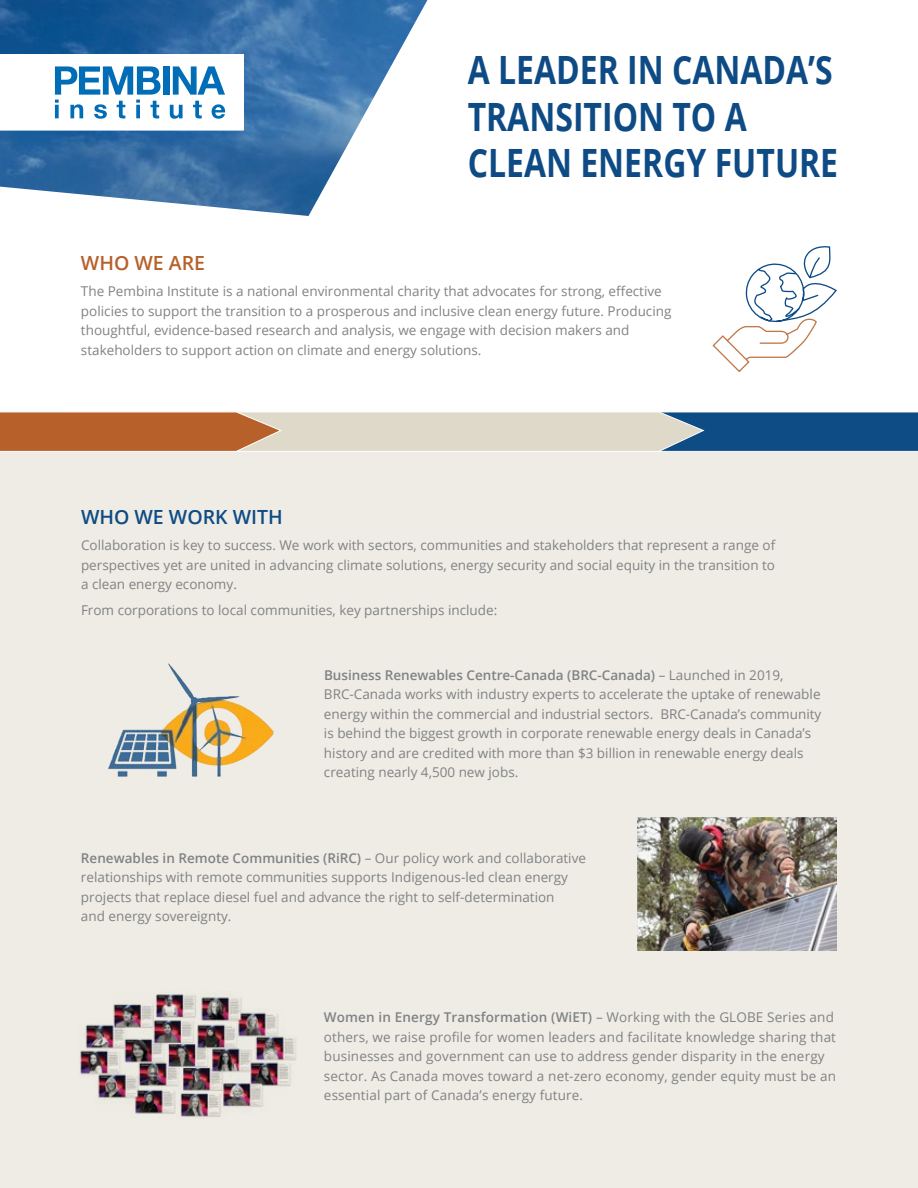
<style>
.page{position:relative;width:918px;height:1188px;background:#fff}
.page>*{position:absolute;margin:0;border:0;box-sizing:border-box;transform-origin:0 0}
.t1{font:700 39px/46.8px "Open Sans";color:#0e4b85;scale:.82 1}
.t2{font:600 19.5px "Open Sans";color:#0e4b85}
.t3{font:600 19.5px "Open Sans";color:#b76029}
.t4{font:13.5px/19.5px "Open Sans";color:#808285}
.s1{font-weight:600}
</style>
<div class="page">
<div style="left:0;top:430px;width:918px;height:758px;background:#eeece4"></div>
<img style="left:0;top:0;width:427px;height:216px">
<svg style="left:0;top:54px;width:244px;height:77px"></svg>
<img style="left:638px;top:818px;width:199px;height:133px">
<svg style="left:0;top:412px;width:918px;height:40px;background:#a2978e"></svg>
<img style="left:80px;top:991px;width:216px;height:128px">
<svg style="left:712px;top:246px;width:125px;height:127px"></svg>
<img style="left:108px;top:663px;width:166px;height:114px">
<h1 class="t1" style="left:468px;top:45px;width:453px">A LEADER IN CANADA’S<br>TRANSITION TO A<br>CLEAN ENERGY FUTURE</h1>
<h2 class="t3" style="left:81px;top:250px;width:126px">WHO WE ARE</h2>
<p class="t4" style="left:81px;top:281px;width:592px">The Pembina Institute is a national environmental charity that advocates for strong, effective policies to support the transition to a prosperous and inclusive clean energy future. Producing thoughtful, evidence-based research and analysis, we engage with decision makers and stakeholders to support action on climate and energy solutions.</p>
<h2 class="t2" style="left:81px;top:503px;width:203px">WHO WE WORK WITH</h2>
<p class="t4" style="left:81px;top:535px;width:696px;text-align:justify">Collaboration is key to success. We work with sectors, communities and stakeholders that represent a range of perspectives yet are united in advancing climate solutions, energy security and social equity in the transition to a clean energy economy.</p>
<p class="t4" style="left:81px;top:600px;width:418px">From corporations to local communities, key partnerships include:</p>
<p class="t4" style="left:324px;top:665px;width:499px"><span class="s1">Business Renewables Centre-Canada (BRC-Canada)</span> – Launched in 2019, BRC-Canada works with industry experts to accelerate the uptake of renewable energy within the commercial and industrial sectors. BRC-Canada’s community is behind the biggest growth in corporate renewable energy deals in Canada’s history and are credited with more than $3 billion in renewable energy deals creating nearly 4,500 new jobs.</p>
<p class="t4" style="left:81px;top:848px;width:507px"><span class="s1">Renewables in Remote Communities (RiRC)</span> – Our policy work and collaborative relationships with remote communities supports Indigenous-led clean energy projects that replace diesel fuel and advance the right to self-determination<br>and energy sovereignty.</p>
<p class="t4" style="left:324px;top:1007px;width:514px"><span class="s1">Women in Energy Transformation (WiET)</span> – Working with the GLOBE Series and others, we raise profile for women leaders and facilitate knowledge sharing that businesses and government can use to address gender disparity in the energy sector. As Canada moves toward a net-zero economy, gender equity must be an essential part of Canada’s energy future.</p>
</div>
